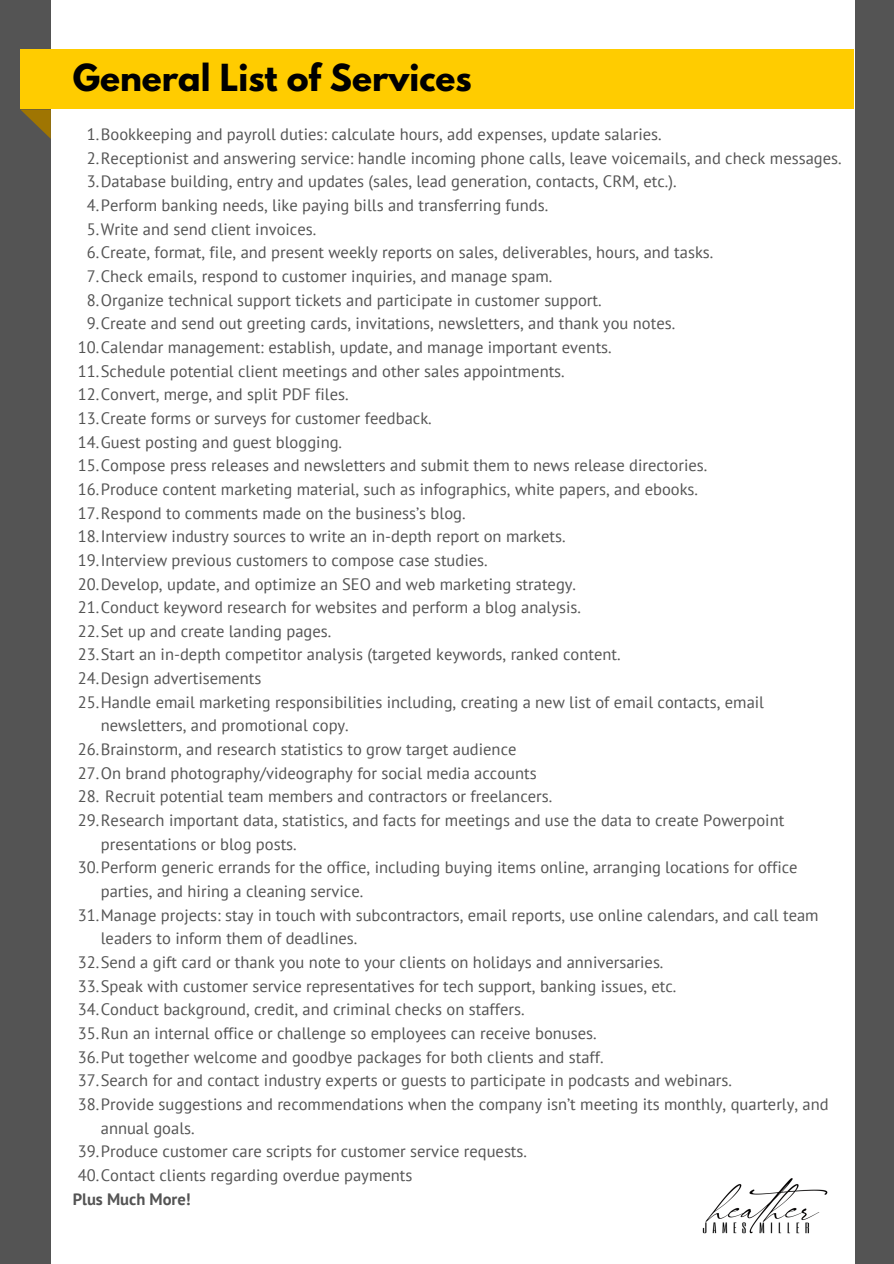
<style>
.page{position:relative;width:894px;height:1264px;background:#fff}
.page>*{position:absolute;margin:0;border:0;box-sizing:border-box;transform-origin:0 0}
.t1{font:700 33px "League Spartan";color:#000}
.t2{font:16.5px/23.7px "PT Sans";color:#545454}
.t3{font:700 16.5px "PT Sans";color:#545454}
</style>
<div class="page">
<div style="left:0;top:0;width:893px;height:1263px;background:#545454"></div>
<svg style="left:21px;top:110px;width:30px;height:29px"></svg>
<div style="left:51px;top:0;width:803px;height:1263px;background:#fff"></div>
<div style="left:20px;top:49px;width:833px;height:60px;background:#fc0"></div>
<img style="left:702px;top:1178px;width:126px;height:56px">
<p class="t1" style="left:73px;top:61px;width:400px">General List of Services</p>
<p class="t2" style="left:87px;top:122px;width:576px">1.Bookkeeping and payroll duties: calculate hours, add expenses, update salaries.</p>
<p class="t2" style="left:87px;top:146px;width:756px">2.Receptionist and answering service: handle incoming phone calls, leave voicemails, and check messages.</p>
<p class="t2" style="left:87px;top:169px;width:591px">3.Database building, entry and updates (sales, lead generation, contacts, CRM, etc.).</p>
<p class="t2" style="left:87px;top:193px;width:463px">4.Perform banking needs, like paying bills and transferring funds.</p>
<p class="t2" style="left:87px;top:217px;width:231px">5.Write and send client invoices.</p>
<p class="t2" style="left:87px;top:240px;width:628px">6.Create, format, file, and present weekly reports on sales, deliverables, hours, and tasks.</p>
<p class="t2" style="left:87px;top:264px;width:467px">7.Check emails, respond to customer inquiries, and manage spam.</p>
<p class="t2" style="left:87px;top:288px;width:516px">8.Organize technical support tickets and participate in customer support.</p>
<p class="t2" style="left:87px;top:311px;width:590px">9.Create and send out greeting cards, invitations, newsletters, and thank you notes.</p>
<p class="t2" style="left:78px;top:335px;width:535px">10.Calendar management: establish, update, and manage important events.</p>
<p class="t2" style="left:78px;top:358px;width:488px">11.Schedule potential client meetings and other sales appointments.</p>
<p class="t2" style="left:78px;top:382px;width:272px">12.Convert, merge, and split PDF files.</p>
<p class="t2" style="left:78px;top:406px;width:355px">13.Create forms or surveys for customer feedback.</p>
<p class="t2" style="left:78px;top:429px;width:266px">14.Guest posting and guest blogging.</p>
<p class="t2" style="left:78px;top:453px;width:631px">15.Compose press releases and newsletters and submit them to news release directories.</p>
<p class="t2" style="left:78px;top:477px;width:621px">16.Produce content marketing material, such as infographics, white papers, and ebooks.</p>
<p class="t2" style="left:78px;top:500px;width:389px">17.Respond to comments made on the business’s blog.</p>
<p class="t2" style="left:78px;top:524px;width:489px">18.Interview industry sources to write an in-depth report on markets.</p>
<p class="t2" style="left:78px;top:548px;width:411px">19.Interview previous customers to compose case studies.</p>
<p class="t2" style="left:78px;top:571px;width:500px">20.Develop, update, and optimize an SEO and web marketing strategy.</p>
<p class="t2" style="left:78px;top:595px;width:504px">21.Conduct keyword research for websites and perform a blog analysis.</p>
<p class="t2" style="left:78px;top:619px;width:255px">22.Set up and create landing pages.</p>
<p class="t2" style="left:78px;top:642px;width:544px">23.Start an in-depth competitor analysis (targeted keywords, ranked content.</p>
<p class="t2" style="left:78px;top:666px;width:185px">24.Design advertisements</p>
<p class="t2" style="left:101px;top:689px;width:664px;text-indent:-23px">25.Handle email marketing responsibilities including, creating a new list of email contacts, email newsletters, and promotional copy.</p>
<p class="t2" style="left:78px;top:737px;width:440px">26.Brainstorm, and research statistics to grow target audience</p>
<p class="t2" style="left:78px;top:760px;width:460px">27.On brand photography/videography for social media accounts</p>
<p class="t2" style="left:78px;top:784px;width:476px">28. Recruit potential team members and contractors or freelancers.</p>
<p class="t2" style="left:101px;top:808px;width:684px;text-indent:-23px">29.Research important data, statistics, and facts for meetings and use the data to create Powerpoint presentations or blog posts.</p>
<p class="t2" style="left:101px;top:855px;width:698px;text-indent:-23px">30.Perform generic errands for the office, including buying items online, arranging locations for office parties, and hiring a cleaning service.</p>
<p class="t2" style="left:101px;top:902px;width:719px;text-indent:-23px">31.Manage projects: stay in touch with subcontractors, email reports, use online calendars, and call team leaders to inform them of deadlines.</p>
<p class="t2" style="left:78px;top:950px;width:587px">32.Send a gift card or thank you note to your clients on holidays and anniversaries.</p>
<p class="t2" style="left:78px;top:973px;width:600px">33.Speak with customer service representatives for tech support, banking issues, etc.</p>
<p class="t2" style="left:78px;top:997px;width:448px">34.Conduct background, credit, and criminal checks on staffers.</p>
<p class="t2" style="left:78px;top:1021px;width:520px">35.Run an internal office or challenge so employees can receive bonuses.</p>
<p class="t2" style="left:78px;top:1044px;width:527px">36.Put together welcome and goodbye packages for both clients and staff.</p>
<p class="t2" style="left:78px;top:1068px;width:655px">37.Search for and contact industry experts or guests to participate in podcasts and webinars.</p>
<p class="t2" style="left:101px;top:1091px;width:729px;text-indent:-23px">38.Provide suggestions and recommendations when the company isn’t meeting its monthly, quarterly, and annual goals.</p>
<p class="t2" style="left:78px;top:1139px;width:451px">39.Produce customer care scripts for customer service requests.</p>
<p class="t2" style="left:78px;top:1162px;width:336px">40.Contact clients regarding overdue payments</p>
<p class="t3" style="left:73px;top:1187px;width:119px">Plus Much More!</p>
</div>
